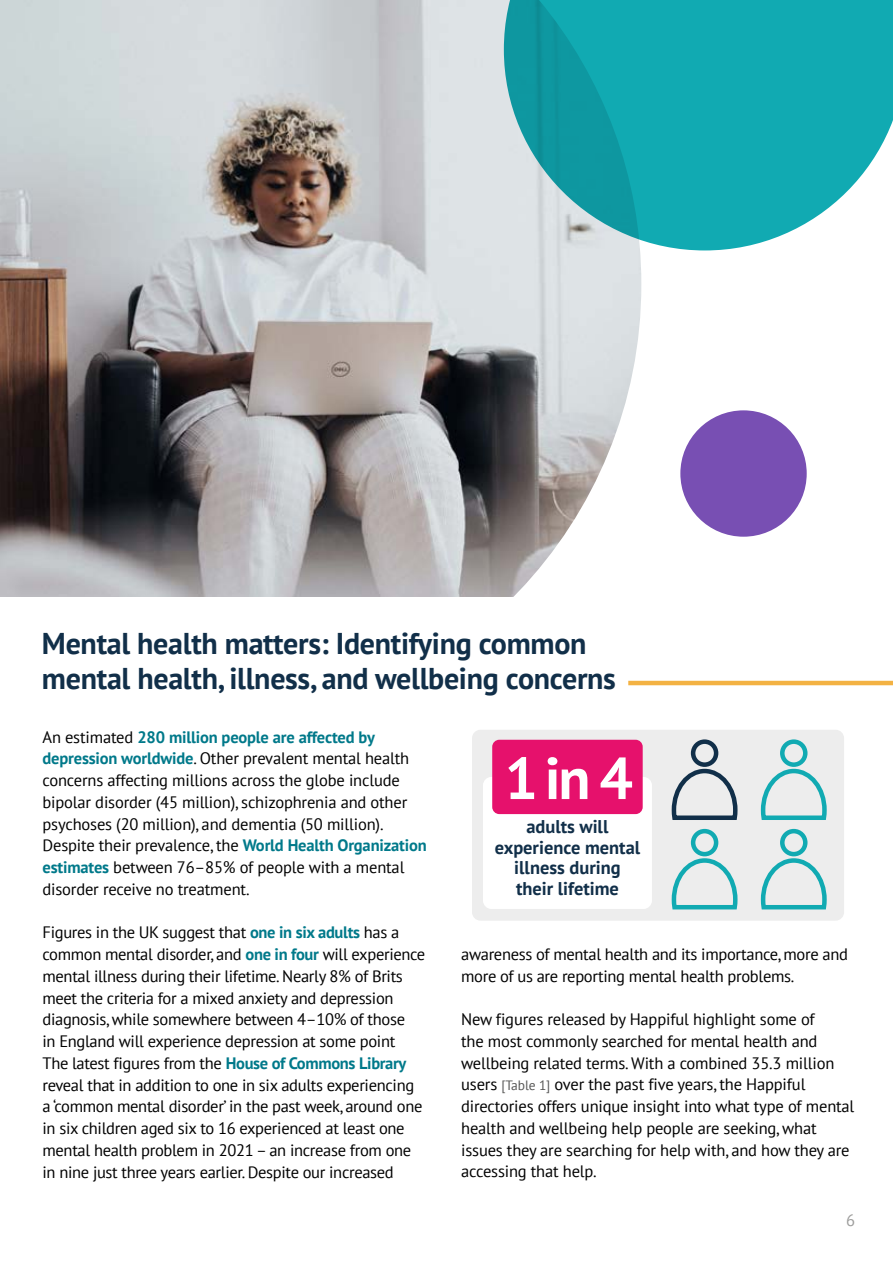
<style>
.page{position:relative;width:893px;height:1263px;background:#fff}
.page>*{position:absolute;margin:0;border:0;box-sizing:border-box;transform-origin:0 0}
.t1{font:700 58.95px "PT Sans";color:#fff}
.t2{font:700 30px/34.5px "PT Sans";letter-spacing:-.01em;color:#112f49}
.t3{font:700 18.45px/20.5px "PT Sans";color:#112f49;text-align:center}
.t4{font:16.5px/21.8px "PT Sans";letter-spacing:-.02em;color:#000}
.t5{font:16.5px "PT Sans";color:#9d9d9c}
.s1{font-weight:700;color:#00798a}
.s2{font-size:13.5px;color:#575756}
</style>
<div class="page">
<img style="left:0;top:0;width:641px;height:597px">
<hr style="left:628px;top:681px;width:265px;height:4px;background:#f3b243">
<svg style="left:504px;top:0;width:389px;height:250px;background:#32b1b8"></svg>
<div style="left:680px;top:410px;width:127px;height:127px;background:#784fb3;border-radius:50%"></div>
<div style="left:472px;top:730px;width:372px;height:191px;background:#ededed;border-radius:9px"></div>
<div style="left:691px;top:829px;width:27px;height:27px;border:4px solid #11aab2;border-radius:50%"></div>
<svg style="left:671px;top:856px;width:67px;height:54px"></svg>
<div style="left:780px;top:829px;width:27px;height:27px;border:4px solid #11aab2;border-radius:50%"></div>
<svg style="left:760px;top:856px;width:67px;height:54px"></svg>
<div style="left:780px;top:739px;width:27px;height:28px;border:4px solid #11aab2;border-radius:50%"></div>
<svg style="left:760px;top:766px;width:67px;height:54px"></svg>
<div style="left:483px;top:777px;width:169px;height:132px;background:#fff;border-radius:9px"></div>
<div style="left:492px;top:740px;width:151px;height:74px;background:#e6116c;border-radius:7px"></div>
<div style="left:691px;top:739px;width:27px;height:28px;border:4px solid #112f49;border-radius:50%"></div>
<svg style="left:671px;top:766px;width:67px;height:54px"></svg>
<h2 class="t2" style="left:42px;top:626px;width:575px">Mental health matters: Identifying common mental health, illness, and wellbeing concerns</h2>
<p class="t4" style="left:43px;top:726px;width:386px">An estimated <span class="s1">280 million people are affected by depression worldwide</span>. Other prevalent mental health concerns affecting millions across the globe include bipolar disorder (45 million), schizophrenia and other psychoses (20 million), and dementia (50 million).<br>Despite their prevalence, the <span class="s1">World Health Organization estimates</span> between 76–85% of people with a mental disorder receive no treatment.</p>
<p class="t4" style="left:43px;top:921px;width:384px">Figures in the UK suggest that <span class="s1">one in six adults</span> has a common mental disorder, and <span class="s1">one in four</span> will experience mental illness during their lifetime. Nearly 8% of Brits meet the criteria for a mixed anxiety and depression diagnosis, while somewhere between 4–10% of those<br>in England will experience depression at some point The latest figures from the <span class="s1">House of Commons Library </span>reveal that in addition to one in six adults experiencing a ‘common mental disorder’ in the past week, around one in six children aged six to 16 experienced at least one mental health problem in 2021 – an increase from one in nine just three years earlier. Despite our increased</p>
<h1 class="t1" style="left:505px;top:739px;width:130px">1 in 4</h1>
<p class="t3" style="left:495px;top:816px;width:147px">adults will experience mental illness during their lifetime</p>
<p class="t4" style="left:461px;top:943px;width:388px">awareness of mental health and its importance, more and more of us are reporting mental health problems.</p>
<p class="t4" style="left:461px;top:1008px;width:395px">New figures released by Happiful highlight some of<br>the most commonly searched for mental health and wellbeing related terms. With a combined 35.3 million users <span class="s2">[Table 1]</span> over the past five years, the Happiful directories offers unique insight into what type of mental health and wellbeing help people are seeking, what issues they are searching for help with, and how they are accessing that help.</p>
<p class="t5" style="left:846px;top:1210px;width:10px">6</p>
</div>
